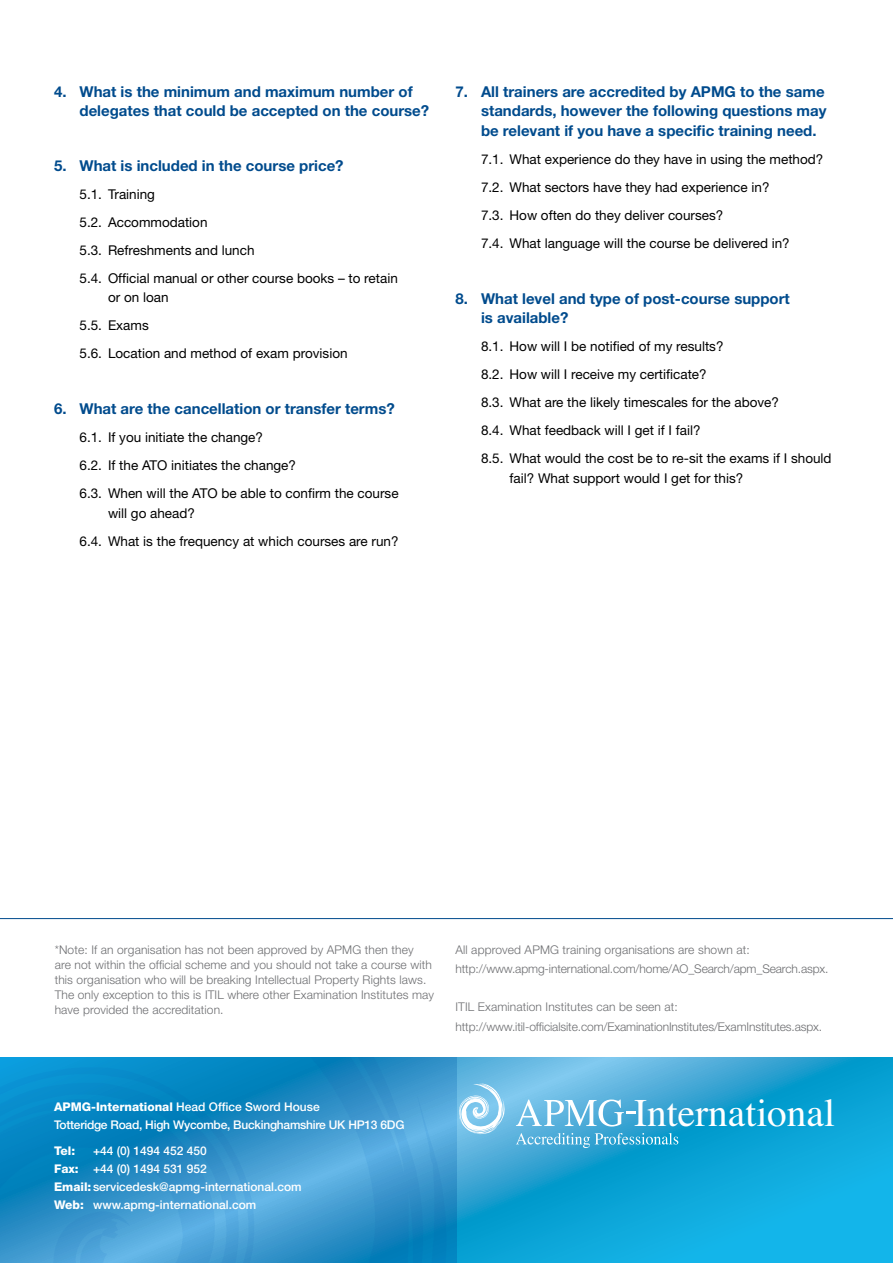
<style>
.page{position:relative;width:893px;height:1263px;background:#fff}
.page>*{position:absolute;margin:0;border:0;box-sizing:border-box;transform-origin:0 0}
.t1{font:39.3px "Times";color:#fff}
.t2{font:700 15px/19.5px "Helvetica Neue";color:#004b8d}
.t3{font:13.5px/28px "Helvetica Neue";color:#000}
.t4{font:300 12px/15px "Helvetica Neue";letter-spacing:.01em;color:#6d6e71}
.t5{font:300 12px/19.2px "Helvetica Neue";letter-spacing:-.01em;color:#6d6e71}
.t6{font:500 12px/18px "Helvetica Neue";color:#fff}
.t7{font:500 12px/18px "Helvetica Neue";letter-spacing:-.02em;color:#fff}
.t8{font:800 12px "Helvetica Neue";color:#fff}
.s1{font-weight:800}
</style>
<div class="page">
<svg style="left:456px;top:1057px;width:437px;height:206px;background:#1ea9da"></svg>
<img style="left:0;top:1057px;width:456px;height:206px">
<hr style="left:0;top:918px;width:893px;height:1px;background:#004b8d">
<svg style="left:459px;top:1083px;width:47px;height:52px"></svg>
<svg style="left:516px;top:1099px;width:120px;height:27px"></svg>
<svg style="left:516px;top:1133px;width:162px;height:15px;background:#56b4da"></svg>
<p class="t2" style="left:80px;top:81px;width:351px;text-indent:-26px">4. What is the minimum and maximum number of delegates that could be accepted on the course?</p>
<p class="t2" style="left:54px;top:155px;width:291px">5. What is included in the course price?</p>
<p class="t3" style="left:80px;top:180px;width:320px">5.1. Training<br>5.2. Accommodation<br>5.3. Refreshments and lunch<br>5.4. Official manual or other course books – to retain</p>
<p class="t3" style="left:80px;top:283px;width:270px;text-indent:28px">or on loan<br>5.5. Exams<br>5.6. Location and method of exam provision</p>
<p class="t2" style="left:54px;top:399px;width:342px">6. What are the cancellation or transfer terms?</p>
<p class="t3" style="left:80px;top:423px;width:321px">6.1. If you initiate the change?<br>6.2. If the ATO initiates the change?<br>6.3. When will the ATO be able to confirm the course</p>
<p class="t3" style="left:80px;top:499px;width:321px;text-indent:28px">will go ahead?<br>6.4. What is the frequency at which courses are run?</p>
<p class="t2" style="left:481px;top:81px;width:347px;text-indent:-26px">7. All trainers are accredited by APMG to the same standards, however the following questions may be relevant if you have a specific training need.</p>
<p class="t3" style="left:481px;top:145px;width:344px">7.1. What experience do they have in using the method?<br>7.2. What sectors have they had experience in?<br>7.3. How often do they deliver courses?<br>7.4. What language will the course be delivered in?</p>
<p class="t2" style="left:481px;top:288px;width:310px;text-indent:-26px">8. What level and type of post-course support is available?</p>
<p class="t3" style="left:481px;top:332px;width:352px">8.1. How will I be notified of my results?<br>8.2. How will I receive my certificate?<br>8.3. What are the likely timescales for the above?<br>8.4. What feedback will I get if I fail?<br>8.5. What would the cost be to re-sit the exams if I should</p>
<p class="t3" style="left:509px;top:464px;width:235px">fail? What support would I get for this?</p>
<p class="t4" style="left:55px;top:941px;width:381px">*Note: If an organisation has not been approved by APMG then they<br>are not within the official scheme and you should not take a course with this organisation who will be breaking Intellectual Property Rights laws.<br>The only exception to this is ITIL where other Examination Institutes may have provided the accreditation.</p>
<p class="t5" style="left:455px;top:939px;width:375px">All approved APMG training organisations are shown at: http://www.apmg-international.com/home/AO_Search/apm_Search.aspx.</p>
<p class="t5" style="left:455px;top:997px;width:368px">ITIL Examination Institutes can be seen at: http://www.itil-officialsite.com/ExaminationInstitutes/ExamInstitutes.aspx.</p>
<p class="t7" style="left:54px;top:1097px;width:352px"><span class="s1">APMG-International</span> Head Office Sword House<br>Totteridge Road, High Wycombe, Buckinghamshire UK HP13 6DG</p>
<p class="t8" style="left:54px;top:1144px;width:23px">Tel:</p>
<p class="t6" style="left:54px;top:1142px;width:249px;text-indent:39px">+44 (0) 1494 452 450<br><span class="s1">Fax:</span> +44 (0) 1494 531 952<br><span class="s1">Email:</span> servicedesk@apmg-international.com<br><span class="s1">Web:</span> www.apmg-international.com</p>
<h1 class="t1" style="left:634px;top:1076px;width:202px">International</h1>
</div>
